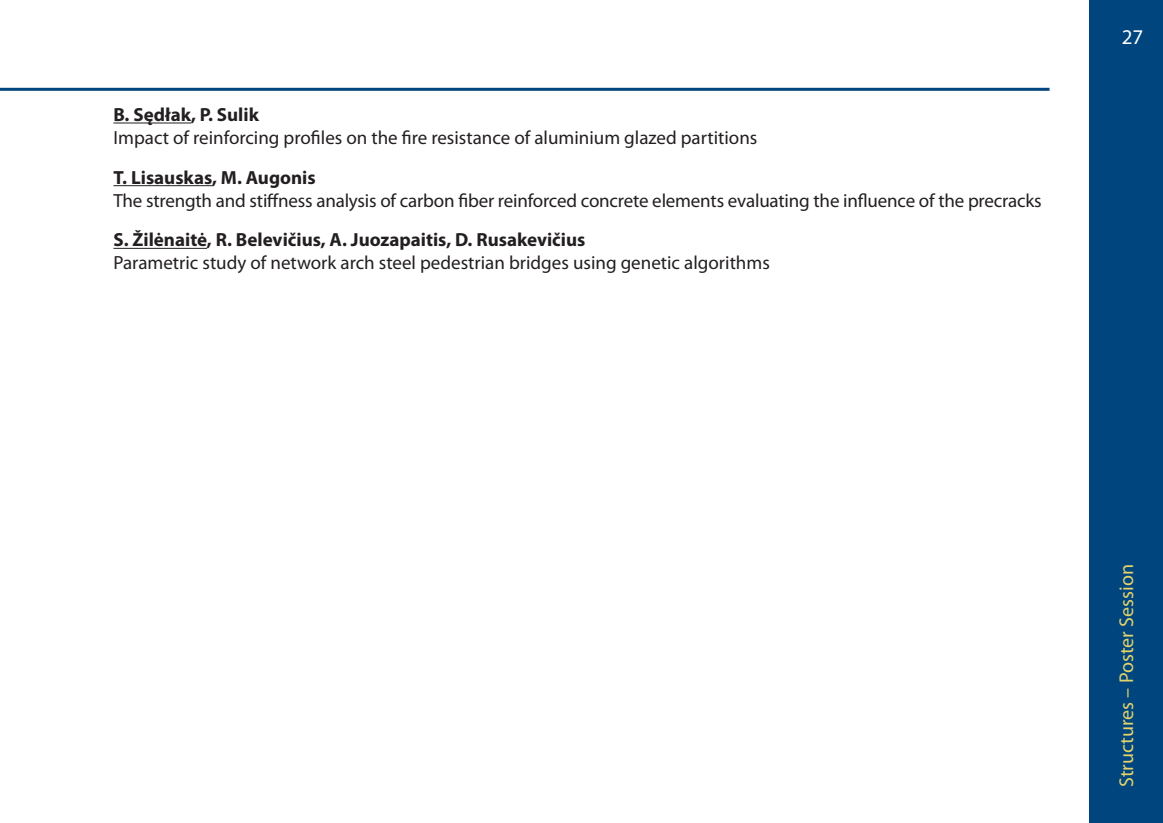
<style>
.page{position:relative;width:1163px;height:823px;background:#fff}
.page>*{position:absolute;margin:0;border:0;box-sizing:border-box;transform-origin:0 0}
.t1{font:21px "Myriad Pro";color:#fff}
.t2{font:20px "Myriad Pro";color:#e2d46a}
.t3{font:19px "Myriad Pro";color:#231f20}
.t4{font:700 19px "Myriad Pro";color:#231f20}
</style>
<div class="page">
<div style="left:1089px;top:0;width:73px;height:822px;background:#01457f"></div>
<hr style="left:113px;top:122px;width:78px;height:1px;background:#231f20">
<hr style="left:113px;top:185px;width:99px;height:1px;background:#231f20">
<hr style="left:113px;top:248px;width:94px;height:1px;background:#231f20">
<hr style="left:0;top:88px;width:1049px;height:3px;background:#01457f">
<p class="t4" style="left:113px;top:102px;width:147px">B. Sędłak, P. Sulik</p>
<p class="t3" style="left:113px;top:126px;width:645px">Impact of reinforcing profiles on the fire resistance of aluminium glazed partitions</p>
<p class="t4" style="left:113px;top:165px;width:204px">T. Lisauskas, M. Augonis</p>
<p class="t3" style="left:113px;top:188px;width:929px">The strength and stiffness analysis of carbon fiber reinforced concrete elements evaluating the influence of the precracks</p>
<p class="t4" style="left:113px;top:227px;width:473px">S. Žilėnaitė, R. Belevičius, A. Juozapaitis, D. Rusakevičius</p>
<p class="t3" style="left:113px;top:251px;width:657px">Parametric study of network arch steel pedestrian bridges using genetic algorithms</p>
<p class="t1" style="left:1121px;top:24px;width:23px">27</p>
<p class="t2" style="left:1113px;top:786px;width:224px;rotate:-90deg">Structures – Poster Session</p>
</div>
